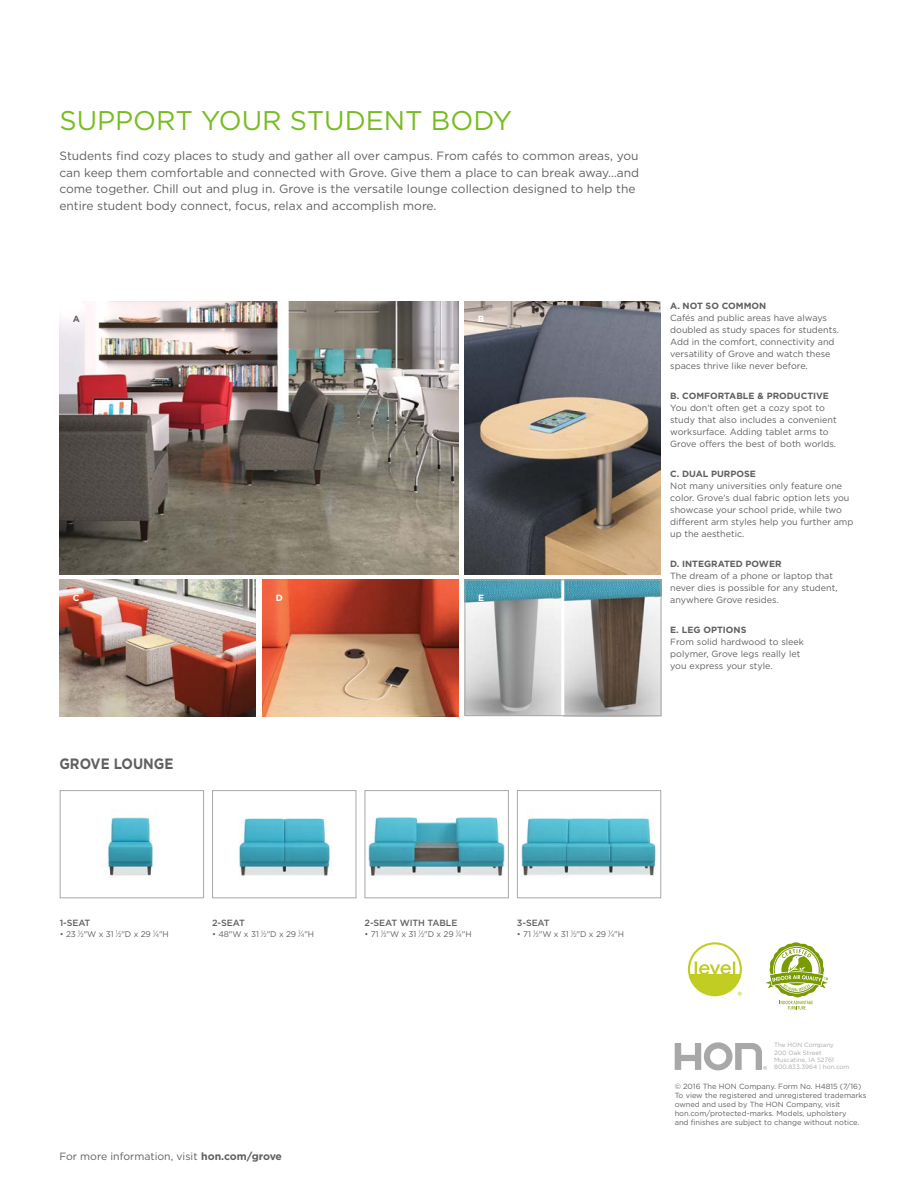
<style>
.page{position:relative;width:918px;height:1188px;background:#fff}
.page>*{position:absolute;margin:0;border:0;box-sizing:border-box;transform-origin:0 0}
.t1{font:27px "Gotham";color:#77bc1f}
.t2{font:700 15px "Gotham";color:#5f6062;scale:.9 1}
.t3{font:12px/16.5px "Gotham";color:#5f6062}
.t4{font:10.5px "Gotham";color:#5f6062}
._0113_Caption_Body_C{font:9px/12px "Gotham";color:#5f6062}
.t5{font:500 9px "Gotham";letter-spacing:-.01em;color:#5f6062}
.t6{font:700 9px "Gotham";color:#fff}
.t7{font:700 9px "Gotham";color:#5f6062}
.t8{font:8.25px "Gotham";letter-spacing:-.01em;color:#5f6062}
.t9{font:7.5px/9px "Gotham";color:#5f6062}
.t10{font:6.15px "Gotham";color:#a9a8a9}
.s1{font-weight:700}
.s2{font-size:9px}
.s3{font-size:4.95px}
</style>
<div class="page">
<img style="left:59px;top:301px;width:399px;height:273px">
<img style="left:59px;top:580px;width:196px;height:136px">
<svg style="left:688px;top:942px;width:54px;height:54px"></svg>
<svg style="left:765px;top:942px;width:63px;height:68px"></svg>
<svg style="left:675px;top:1042px;width:92px;height:28px"></svg>
<img style="left:465px;top:301px;width:196px;height:273px">
<img style="left:262px;top:580px;width:196px;height:136px">
<img style="left:368px;top:816px;width:137px;height:60px">
<div style="left:365px;top:790px;width:144px;height:108px;border:1px solid #a9a8a9"></div>
<img style="left:106px;top:817px;width:49px;height:59px">
<div style="left:60px;top:790px;width:144px;height:108px;border:1px solid #a9a8a9"></div>
<img style="left:521px;top:816px;width:135px;height:61px">
<div style="left:517px;top:790px;width:144px;height:108px;border:1px solid #a9a8a9"></div>
<img style="left:239px;top:818px;width:91px;height:58px">
<div style="left:212px;top:790px;width:144px;height:108px;border:1px solid #a9a8a9"></div>
<img style="left:467px;top:582px;width:192px;height:132px">
<hr style="left:561px;top:580px;width:3px;height:136px;background:#fff">
<div style="left:465px;top:580px;width:196px;height:136px;border:1px solid #a9a8a9"></div>
<p class="t1" style="left:59px;top:103px;width:454px">SUPPORT YOUR STUDENT BODY</p>
<p class="t3" style="left:59px;top:147px;width:581px">Students find cozy places to study and gather all over campus. From cafés to common areas, you can keep them comfortable and connected with Grove. Give them a place to can break away…and come together. Chill out and plug in. Grove is the versatile lounge collection designed to help the entire student body connect, focus, relax and accomplish more.</p>
<p class="t7" style="left:73px;top:313px;width:9px">A</p>
<p class="t6" style="left:478px;top:313px;width:8px">B</p>
<p class="t6" style="left:73px;top:592px;width:8px">C</p>
<p class="t2" style="left:59px;top:754px;width:128px">GROVE LOUNGE</p>
<p class="t6" style="left:276px;top:592px;width:9px">D</p>
<p class="t6" style="left:478px;top:592px;width:8px">E</p>
<p class="_0113_Caption_Body_C" style="left:670px;top:299px;width:170px"><span class="s1">A. NOT SO COMMON<br></span>Cafés and public areas have always doubled as study spaces for students.<br>Add in the comfort, connectivity and versatility of Grove and watch these spaces thrive like never before.</p>
<p class="_0113_Caption_Body_C" style="left:670px;top:389px;width:168px"><span class="s1">B. COMFORTABLE &amp; PRODUCTIVE </span>You don’t often get a cozy spot to study that also includes a convenient worksurface. Adding tablet arms to Grove offers the best of both worlds.</p>
<p class="_0113_Caption_Body_C" style="left:670px;top:467px;width:185px"><span class="s1">C. DUAL PURPOSE<br></span>Not many universities only feature one color. Grove's dual fabric option lets you showcase your school pride, while two different arm styles help you further amp up the aesthetic.</p>
<p class="_0113_Caption_Body_C" style="left:670px;top:557px;width:169px"><span class="s1">D. INTEGRATED POWER<br></span>The dream of a phone or laptop that never dies is possible for any student, anywhere Grove resides.</p>
<p class="_0113_Caption_Body_C" style="left:670px;top:623px;width:135px"><span class="s1">E. LEG OPTIONS<br></span>From solid hardwood to sleek polymer, Grove legs really let you express your style.</p>
<p class="t5" style="left:60px;top:917px;width:32px">1-SEAT</p>
<p class="t8" style="left:60px;top:929px;width:111px">• 23 <sup>1</sup><span class="s2">⁄</span><span class="s3">2</span>"W x 31 <sup>1</sup><span class="s2">⁄</span><span class="s3">2</span>"D x 29 <sup>1</sup><span class="s2">⁄</span><span class="s3">4</span>"H</p>
<p class="t5" style="left:212px;top:917px;width:34px">2-SEAT</p>
<p class="t8" style="left:212px;top:929px;width:104px">• 48"W x 31 <sup>1</sup><span class="s2">⁄</span><span class="s3">2</span>"D x 29 <sup>1</sup><span class="s2">⁄</span><span class="s3">4</span>"H</p>
<p class="t5" style="left:365px;top:917px;width:94px">2-SEAT WITH TABLE</p>
<p class="t8" style="left:365px;top:929px;width:109px">• 71 <sup>1</sup><span class="s2">⁄</span><span class="s3">3</span>"W x 31 <sup>1</sup><span class="s2">⁄</span><span class="s3">2</span>"D x 29 <sup>1</sup><span class="s2">⁄</span><span class="s3">4</span>"H</p>
<p class="t5" style="left:517px;top:917px;width:34px">3-SEAT</p>
<p class="t8" style="left:517px;top:929px;width:109px">• 71 <sup>1</sup><span class="s2">⁄</span><span class="s3">3</span>"W x 31 <sup>1</sup><span class="s2">⁄</span><span class="s3">2</span>"D x 29 <sup>1</sup><span class="s2">⁄</span><span class="s3">4</span>"H</p>
<p class="t4" style="left:59px;top:1149px;width:224px">For more information, visit <span class="s1">hon.com/grove</span></p>
<p class="t10" style="left:774px;top:1041px;width:61px">The HON Company</p>
<p class="t10" style="left:774px;top:1048px;width:49px">200 Oak Street</p>
<p class="t10" style="left:774px;top:1056px;width:62px">Muscatine, IA 52761</p>
<p class="t10" style="left:774px;top:1063px;width:77px">800.833.3964 | hon.com</p>
<p class="t9" style="left:675px;top:1082px;width:188px">© 2016 The HON Company. Form No. H4815 (7/16)</p>
<p class="t9" style="left:675px;top:1091px;width:193px">To view the registered and unregistered trademarks owned and used by The HON Company, visit hon.com/protected-marks. Models, upholstery<br>and finishes are subject to change without notice.</p>
</div>
